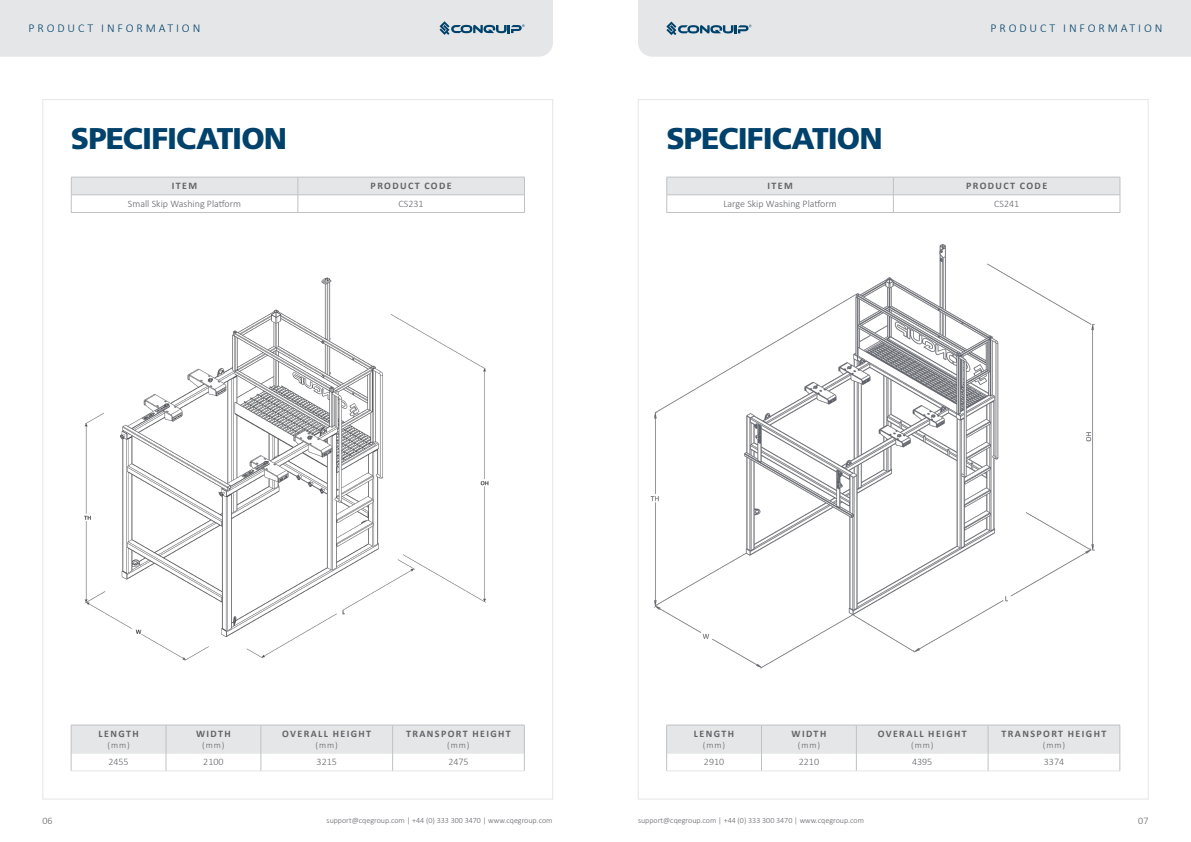
<style>
.page{position:relative;width:1191px;height:842px;background:#fff}
.page>*{position:absolute;margin:0;border:0;box-sizing:border-box;transform-origin:0 0}
.t1{font:900 30px "Frutiger LT Std";letter-spacing:-.03em;color:#00426b}
.t2{font:300 12px "Calibri";letter-spacing:.24em;color:#00426b}
.t3{font:700 10px "Calibri";letter-spacing:.14em;color:#636469}
.t4{font:300 10px "Calibri";color:#636469}
.t5{font:300 9px "Calibri";letter-spacing:.1em;color:#636469}
.t6{font:300 8px "Calibri";color:#636469}
</style>
<div class="page">
<div style="left:0;top:0;width:553px;height:57px;background:#e5e6e7"></div>
<div style="left:638px;top:0;width:553px;height:57px;background:#e5e6e7"></div>
<svg style="left:71px;top:177px;width:454px;height:35px"></svg>
<hr style="left:71px;top:212px;width:227px;height:1px;background:#c0c1c4">
<hr style="left:298px;top:212px;width:227px;height:1px;background:#c0c1c4">
<hr style="left:71px;top:771px;width:95px;height:1px;background:#e5e6e7">
<hr style="left:166px;top:771px;width:95px;height:1px;background:#e5e6e7">
<hr style="left:261px;top:771px;width:131px;height:1px;background:#e5e6e7">
<hr style="left:392px;top:771px;width:132px;height:1px;background:#e5e6e7">
<svg style="left:71px;top:725px;width:454px;height:46px"></svg>
<img style="left:84px;top:266px;width:469px;height:405px">
<svg style="left:666px;top:177px;width:454px;height:35px"></svg>
<hr style="left:666px;top:212px;width:227px;height:1px;background:#c0c1c4">
<hr style="left:893px;top:212px;width:227px;height:1px;background:#c0c1c4">
<hr style="left:666px;top:771px;width:95px;height:1px;background:#e5e6e7">
<hr style="left:761px;top:771px;width:95px;height:1px;background:#e5e6e7">
<hr style="left:856px;top:771px;width:132px;height:1px;background:#e5e6e7">
<hr style="left:988px;top:771px;width:132px;height:1px;background:#e5e6e7">
<svg style="left:666px;top:725px;width:454px;height:46px"></svg>
<img style="left:638px;top:241px;width:457px;height:455px">
<h2 class="t2" style="left:29px;top:21px;width:173px">PRODUCT INFORMATION</h2>
<h2 class="t2" style="left:990px;top:21px;width:173px">PRODUCT INFORMATION</h2>
<h1 class="t1" style="left:71px;top:120px;width:218px">SPECIFICATION</h1>
<p class="t3" style="left:172px;top:179px;width:27px">ITEM</p>
<p class="t3" style="left:370px;top:179px;width:83px">PRODUCT CODE</p>
<p class="t4" style="left:128px;top:197px;width:115px">Small Skip Washing Platform</p>
<p class="t4" style="left:398px;top:197px;width:27px">CS231</p>
<h1 class="t1" style="left:666px;top:120px;width:218px">SPECIFICATION</h1>
<p class="t3" style="left:767px;top:179px;width:27px">ITEM</p>
<p class="t3" style="left:966px;top:179px;width:83px">PRODUCT CODE</p>
<p class="t4" style="left:723px;top:197px;width:115px">Large Skip Washing Platform</p>
<p class="t4" style="left:994px;top:197px;width:27px">CS241</p>
<p class="t3" style="left:98px;top:727px;width:42px">LENGTH</p>
<p class="t5" style="left:107px;top:739px;width:24px">(mm)</p>
<p class="t3" style="left:196px;top:727px;width:36px">WIDTH</p>
<p class="t5" style="left:202px;top:739px;width:24px">(mm)</p>
<p class="t3" style="left:282px;top:727px;width:90px">OVERALL HEIGHT</p>
<p class="t5" style="left:315px;top:739px;width:24px">(mm)</p>
<p class="t3" style="left:406px;top:727px;width:106px">TRANSPORT HEIGHT</p>
<p class="t5" style="left:447px;top:739px;width:24px">(mm)</p>
<p class="t3" style="left:694px;top:727px;width:42px">LENGTH</p>
<p class="t5" style="left:703px;top:739px;width:24px">(mm)</p>
<p class="t3" style="left:791px;top:727px;width:36px">WIDTH</p>
<p class="t5" style="left:797px;top:739px;width:24px">(mm)</p>
<p class="t3" style="left:877px;top:727px;width:90px">OVERALL HEIGHT</p>
<p class="t5" style="left:911px;top:739px;width:24px">(mm)</p>
<p class="t3" style="left:1001px;top:727px;width:106px">TRANSPORT HEIGHT</p>
<p class="t5" style="left:1042px;top:739px;width:24px">(mm)</p>
<p class="t4" style="left:108px;top:756px;width:22px">2455</p>
<p class="t4" style="left:203px;top:756px;width:22px">2100</p>
<p class="t4" style="left:316px;top:756px;width:22px">3215</p>
<p class="t4" style="left:448px;top:756px;width:22px">2475</p>
<p class="t4" style="left:704px;top:756px;width:22px">2910</p>
<p class="t4" style="left:799px;top:756px;width:22px">2210</p>
<p class="t4" style="left:912px;top:756px;width:22px">4395</p>
<p class="t4" style="left:1043px;top:756px;width:22px">3374</p>
<p class="t4" style="left:43px;top:814px;width:12px">06</p>
<p class="t6" style="left:326px;top:816px;width:227px">support@cqegroup.com | +44 (0) 333 300 3470 | www.cqegroup.com</p>
<p class="t6" style="left:638px;top:816px;width:227px">support@cqegroup.com | +44 (0) 333 300 3470 | www.cqegroup.com</p>
<p class="t4" style="left:1138px;top:814px;width:12px">07</p>
</div>
